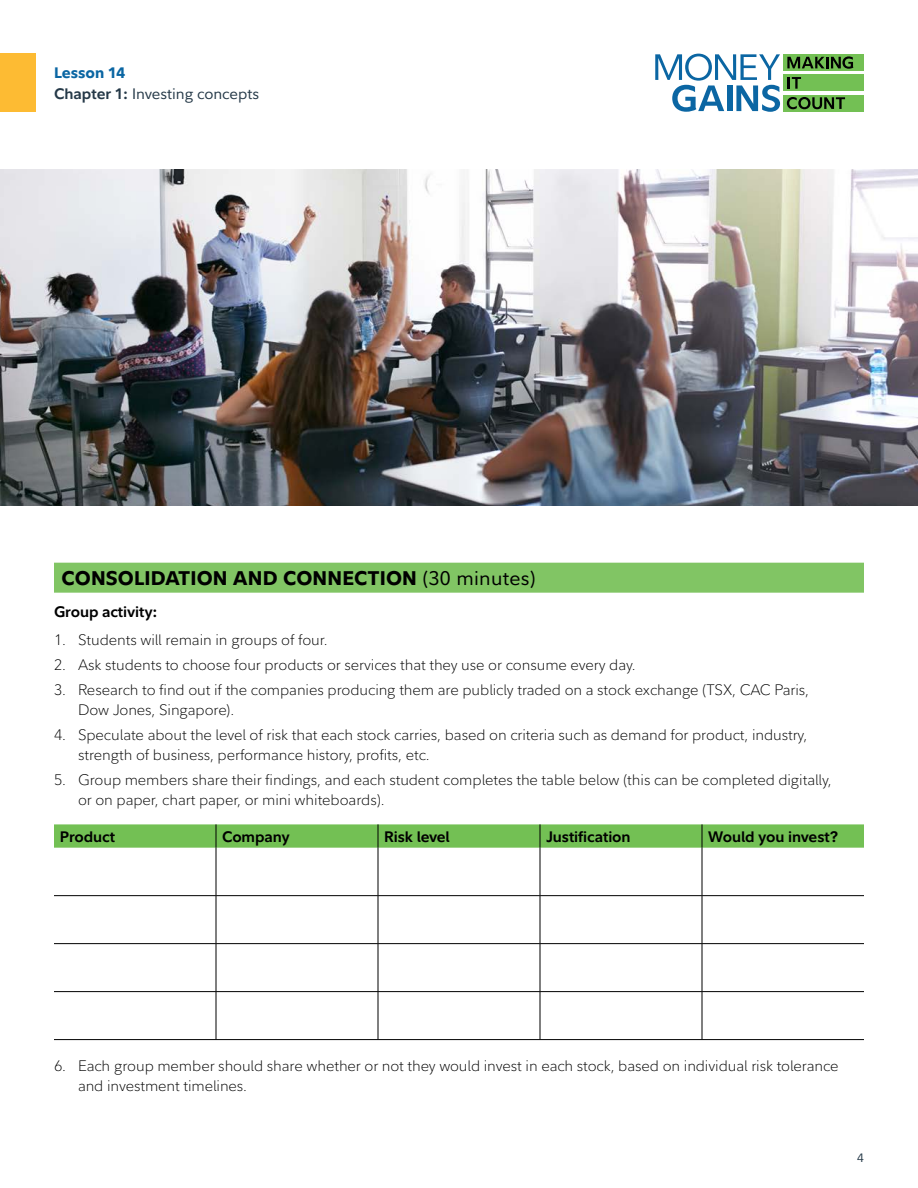
<style>
.page{position:relative;width:918px;height:1188px;background:#fff}
.page>*{position:absolute;margin:0;border:0;box-sizing:border-box;transform-origin:0 0}
.t1{font:800 19.5px "Fidelity Sans";letter-spacing:.01em;color:#000}
.t2{font:300 15px/20.2px "Fidelity Sans";letter-spacing:-.005em;color:#000}
.t3{font:700 15px "Fidelity Sans";letter-spacing:-.005em;color:#000}
.t4{font:15px/21px "Fidelity Sans";color:#253948}
.t5{font:12px "Fidelity Sans";color:#253948}
.s1{font-weight:800;color:#0b66a3}
.s2{font-weight:700}
.s3{font-weight:400}
</style>
<div class="page">
<div style="left:784px;top:54px;width:80px;height:16px;background:#73c054"></div>
<div style="left:784px;top:75px;width:80px;height:16px;background:#73c054"></div>
<div style="left:784px;top:95px;width:80px;height:16px;background:#73c054"></div>
<svg style="left:787px;top:56px;width:66px;height:13px"></svg>
<svg style="left:787px;top:77px;width:14px;height:12px"></svg>
<svg style="left:787px;top:97px;width:58px;height:12px"></svg>
<svg style="left:655px;top:54px;width:125px;height:58px"></svg>
<div style="left:0;top:54px;width:36px;height:58px;background:#fdbb33"></div>
<div style="left:54px;top:563px;width:810px;height:30px;background:#81c564"></div>
<svg style="left:54px;top:824px;width:810px;height:24px"></svg>
<hr style="left:216px;top:848px;width:1px;height:47px;background:#000">
<hr style="left:378px;top:848px;width:1px;height:47px;background:#000">
<hr style="left:540px;top:848px;width:1px;height:47px;background:#000">
<hr style="left:702px;top:848px;width:1px;height:47px;background:#000">
<hr style="left:54px;top:895px;width:162px;height:1px;background:#000">
<hr style="left:216px;top:895px;width:162px;height:1px;background:#000">
<hr style="left:216px;top:896px;width:1px;height:47px;background:#000">
<hr style="left:378px;top:895px;width:162px;height:1px;background:#000">
<hr style="left:378px;top:896px;width:1px;height:47px;background:#000">
<hr style="left:540px;top:895px;width:162px;height:1px;background:#000">
<hr style="left:540px;top:896px;width:1px;height:47px;background:#000">
<hr style="left:702px;top:895px;width:162px;height:1px;background:#000">
<hr style="left:702px;top:896px;width:1px;height:47px;background:#000">
<hr style="left:54px;top:943px;width:162px;height:1px;background:#000">
<hr style="left:216px;top:943px;width:162px;height:1px;background:#000">
<hr style="left:216px;top:944px;width:1px;height:47px;background:#000">
<hr style="left:378px;top:943px;width:162px;height:1px;background:#000">
<hr style="left:378px;top:944px;width:1px;height:47px;background:#000">
<hr style="left:540px;top:943px;width:162px;height:1px;background:#000">
<hr style="left:540px;top:944px;width:1px;height:47px;background:#000">
<hr style="left:702px;top:943px;width:162px;height:1px;background:#000">
<hr style="left:702px;top:944px;width:1px;height:47px;background:#000">
<hr style="left:54px;top:991px;width:162px;height:1px;background:#000">
<hr style="left:216px;top:991px;width:162px;height:1px;background:#000">
<hr style="left:216px;top:992px;width:1px;height:47px;background:#000">
<hr style="left:378px;top:991px;width:162px;height:1px;background:#000">
<hr style="left:378px;top:992px;width:1px;height:47px;background:#000">
<hr style="left:540px;top:991px;width:162px;height:1px;background:#000">
<hr style="left:540px;top:992px;width:1px;height:47px;background:#000">
<hr style="left:702px;top:991px;width:162px;height:1px;background:#000">
<hr style="left:702px;top:992px;width:1px;height:47px;background:#000">
<hr style="left:54px;top:1039px;width:162px;height:1px;background:#000">
<hr style="left:216px;top:1039px;width:162px;height:1px;background:#000">
<hr style="left:378px;top:1039px;width:162px;height:1px;background:#000">
<hr style="left:540px;top:1039px;width:162px;height:1px;background:#000">
<hr style="left:702px;top:1039px;width:162px;height:1px;background:#000">
<img style="left:0;top:170px;width:918px;height:336px">
<p class="t4" style="left:54px;top:62px;width:207px"><span class="s1">Lesson 14<br></span><span class="s2">Chapter 1:</span> Investing concepts</p>
<h1 class="t1" style="left:62px;top:565px;width:476px">CONSOLIDATION AND CONNECTION <span class="s3">(30 minutes)</span></h1>
<p class="t3" style="left:54px;top:602px;width:105px">Group activity:</p>
<p class="t2" style="left:54px;top:630px;width:275px">1. Students will remain in groups of four.</p>
<p class="t2" style="left:54px;top:655px;width:583px">2. Ask students to choose four products or services that they use or consume every day.</p>
<p class="t2" style="left:78px;top:679px;width:733px;text-indent:-24px">3. Research to find out if the companies producing them are publicly traded on a stock exchange (TSX, CAC Paris,<br>Dow Jones, Singapore).</p>
<p class="t2" style="left:78px;top:724px;width:731px;text-indent:-24px">4. Speculate about the level of risk that each stock carries, based on criteria such as demand for product, industry, strength of business, performance history, profits, etc.</p>
<p class="t2" style="left:78px;top:769px;width:755px;text-indent:-24px">5. Group members share their findings, and each student completes the table below (this can be completed digitally, or on paper, chart paper, or mini whiteboards).</p>
<p class="t3" style="left:60px;top:827px;width:57px">Product</p>
<p class="t3" style="left:222px;top:827px;width:69px">Company</p>
<p class="t3" style="left:384px;top:827px;width:67px">Risk level</p>
<p class="t3" style="left:546px;top:827px;width:86px">Justification</p>
<p class="t3" style="left:708px;top:827px;width:132px">Would you invest?</p>
<p class="t2" style="left:78px;top:1055px;width:762px;text-indent:-24px">6. Each group member should share whether or not they would invest in each stock, based on individual risk tolerance and investment timelines.</p>
<p class="t5" style="left:857px;top:1150px;width:8px">4</p>
</div>
